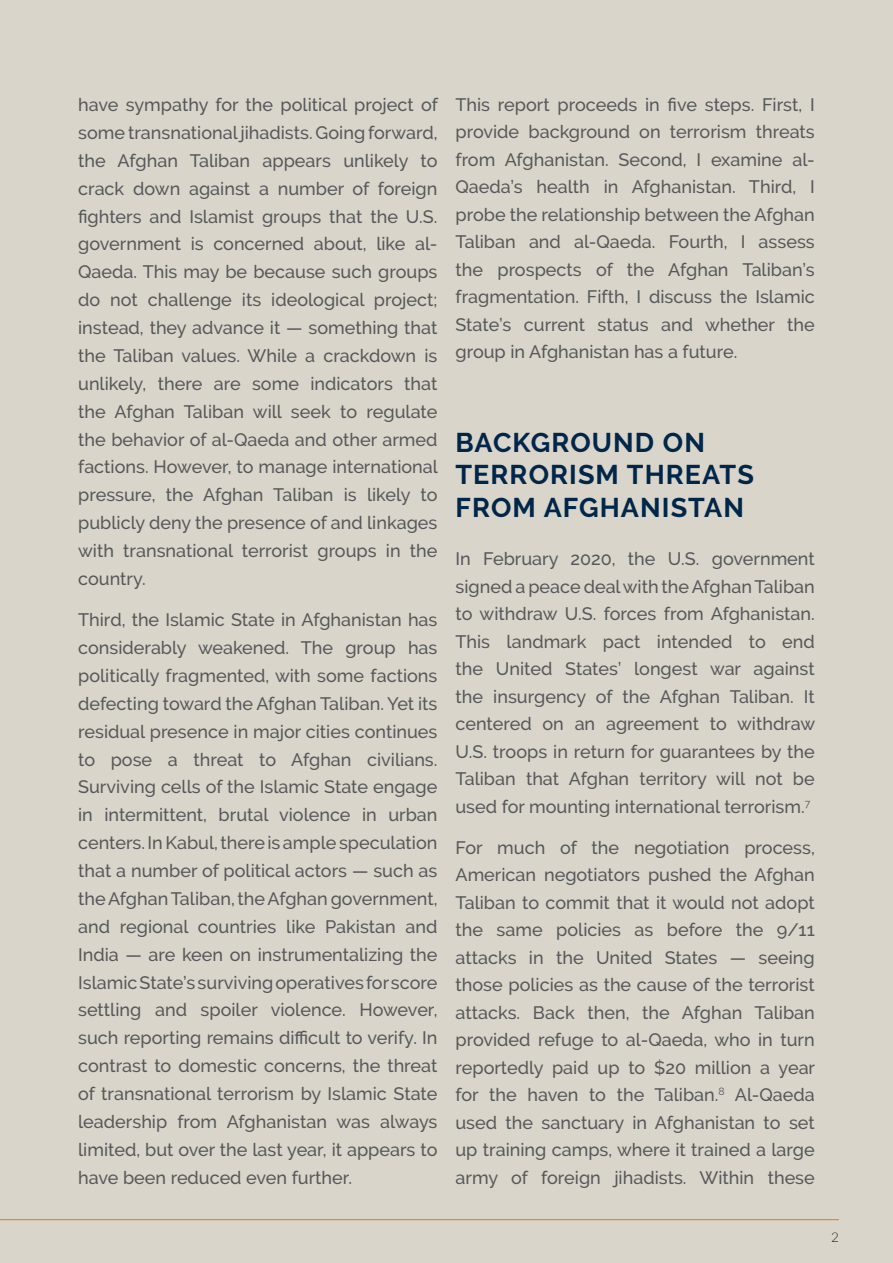
<style>
.page{position:relative;width:893px;height:1263px;background:#d9d5cb}
.page>*{position:absolute;margin:0;border:0;box-sizing:border-box;transform-origin:0 0}
.t1{font:700 27px/32.8px "Raleway";letter-spacing:.04em;color:#002649}
.t2{font:500 18px/27.9px "Raleway";color:#57585a;text-align:justify}
.t3{font:300 13.5px "Lato";color:#262825}
</style>
<div class="page">
<hr style="left:0;top:1219px;width:839px;height:1px;background:#ff7200">
<p class="t2" style="left:78px;top:91px;width:361px">have sympathy for the political project of some transnational jihadists. Going forward, the Afghan Taliban appears unlikely to crack down against a number of foreign fighters and Islamist groups that the U.S. government is concerned about, like al-Qaeda. This may be because such groups do not challenge its ideological project; instead, they advance it — something that the Taliban values. While a crackdown is unlikely, there are some indicators that the Afghan Taliban will seek to regulate the behavior of al-Qaeda and other armed factions. However, to manage international pressure, the Afghan Taliban is likely to publicly deny the presence of and linkages with transnational terrorist groups in the country.</p>
<p class="t2" style="left:78px;top:606px;width:361px">Third, the Islamic State in Afghanistan has considerably weakened. The group has politically fragmented, with some factions defecting toward the Afghan Taliban. Yet its residual presence in major cities continues to pose a threat to Afghan civilians.<br>Surviving cells of the Islamic State engage in intermittent, brutal violence in urban centers. In Kabul, there is ample speculation that a number of political actors — such as the Afghan Taliban, the Afghan government, and regional countries like Pakistan and India — are keen on instrumentalizing the Islamic State’s surviving operatives for score settling and spoiler violence. However, such reporting remains difficult to verify. In contrast to domestic concerns, the threat of transnational terrorism by Islamic State leadership from Afghanistan was always limited, but over the last year, it appears to have been reduced even further.</p>
<p class="t2" style="left:455px;top:91px;width:361px;line-height:27.5px">This report proceeds in five steps. First, I provide background on terrorism threats from Afghanistan. Second, I examine al-Qaeda’s health in Afghanistan. Third, I probe the relationship between the Afghan Taliban and al-Qaeda. Fourth, I assess the prospects of the Afghan Taliban’s fragmentation. Fifth, I discuss the Islamic State’s current status and whether the group in Afghanistan has a future.</p>
<h1 class="t1" style="left:455px;top:426px;width:300px">BACKGROUND ON<br>TERRORISM THREATS<br>FROM AFGHANISTAN</h1>
<p class="t2" style="left:455px;top:545px;width:361px;line-height:27.5px">In February 2020, the U.S. government signed a peace deal with the Afghan Taliban to withdraw U.S. forces from Afghanistan.<br>This landmark pact intended to end the United States’ longest war against the insurgency of the Afghan Taliban. It centered on an agreement to withdraw U.S. troops in return for guarantees by the Taliban that Afghan territory will not be used for mounting international terrorism.<sup>7</sup></p>
<p class="t2" style="left:455px;top:834px;width:361px;line-height:27.5px">For much of the negotiation process, American negotiators pushed the Afghan Taliban to commit that it would not adopt the same policies as before the 9/11 attacks in the United States — seeing those policies as the cause of the terrorist attacks. Back then, the Afghan Taliban provided refuge to al-Qaeda, who in turn reportedly paid up to $20 million a year for the haven to the Taliban.<sup>8</sup> Al-Qaeda used the sanctuary in Afghanistan to set up training camps, where it trained a large army of foreign jihadists. Within these</p>
<p class="t3" style="left:831px;top:1228px;width:9px">2</p>
</div>
